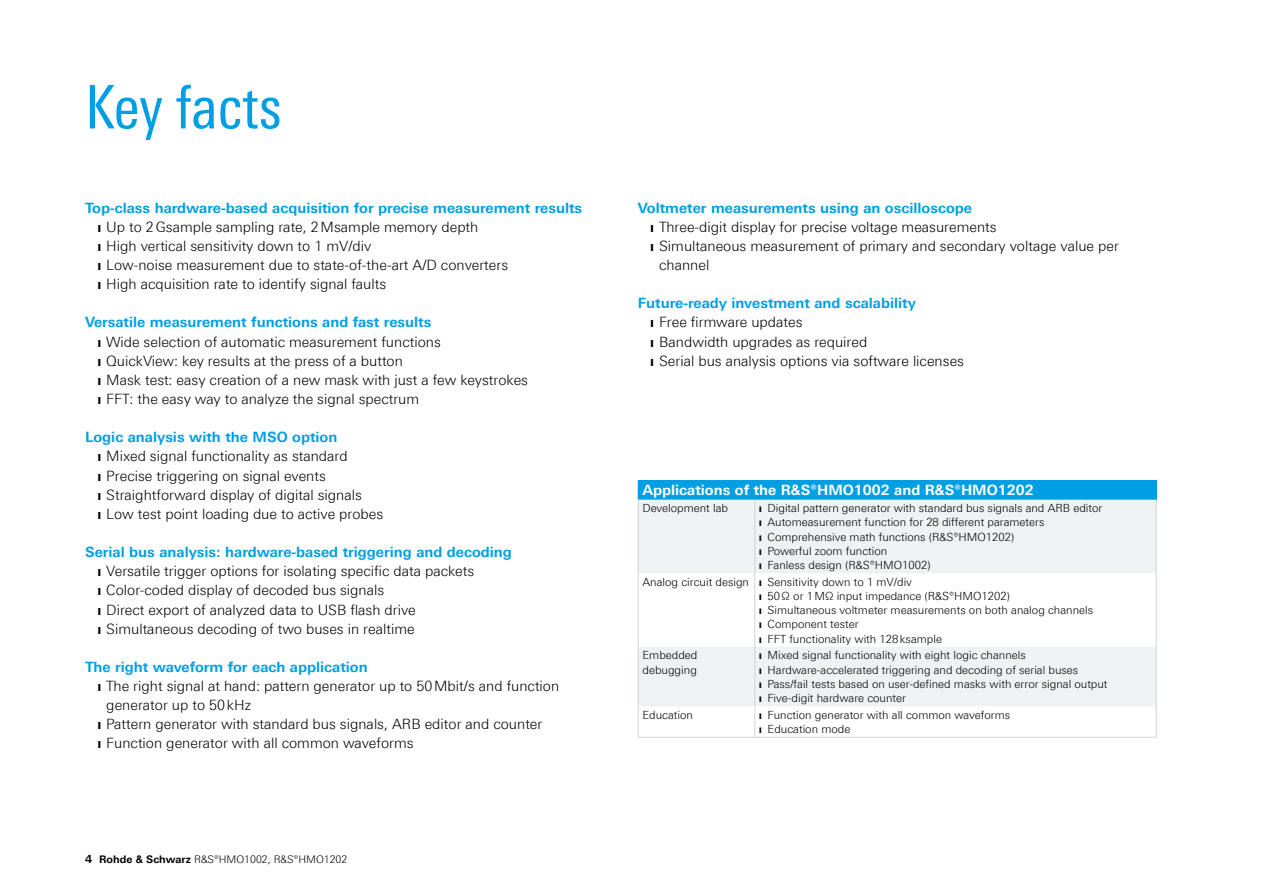
<style>
.page{position:relative;width:1263px;height:893px;background:#fff}
.page>*{position:absolute;margin:0;border:0;box-sizing:border-box;transform-origin:0 0}
.t1{font:60px "Linotype Univers 420 Cn";letter-spacing:-.005em;color:#009fe3}
.t2{font:300 14.25px/19.2px "Linotype Univers 330";color:#000}
.t3{font:700 14.25px "Linotype Univers 630";color:#009fe3}
.t4{font:700 14.25px "Linotype Univers 630";color:#fff}
.t5{font:300 11.25px/14.2px "Linotype Univers 330";color:#000}
.t6{font:300 10.5px "Linotype Univers 330";color:#000}
.s1{font-family:"Linotype Univers 630";font-weight:700;font-size:11.25px}
.s2{font-family:"Linotype Univers 630";font-weight:700}
</style>
<div class="page">
<div style="left:638px;top:480px;width:518px;height:20px;background:#009fe3"></div>
<svg style="left:639px;top:500px;width:517px;height:206px;fill:#eff1f2"></svg>
<hr style="left:754px;top:500px;width:1px;height:73px;background:#ced4d8">
<hr style="left:1156px;top:500px;width:1px;height:73px;background:#ced4d8">
<hr style="left:754px;top:573px;width:1px;height:74px;background:#ced4d8">
<hr style="left:1156px;top:573px;width:1px;height:74px;background:#ced4d8">
<hr style="left:754px;top:647px;width:1px;height:59px;background:#ced4d8">
<hr style="left:1156px;top:647px;width:1px;height:59px;background:#ced4d8">
<hr style="left:754px;top:706px;width:1px;height:31px;background:#ced4d8">
<hr style="left:1156px;top:706px;width:1px;height:31px;background:#ced4d8">
<hr style="left:638px;top:737px;width:117px;height:1px;background:#ced4d8">
<hr style="left:755px;top:737px;width:402px;height:1px;background:#ced4d8">
<svg style="left:1156px;top:480px;width:1px;height:20px"></svg>
<hr style="left:638px;top:500px;width:1px;height:73px;background:#ced4d8">
<hr style="left:638px;top:573px;width:1px;height:74px;background:#ced4d8">
<hr style="left:638px;top:647px;width:1px;height:59px;background:#ced4d8">
<hr style="left:638px;top:706px;width:1px;height:31px;background:#ced4d8">
<h1 class="t1" style="left:85px;top:72px;width:198px">Key facts</h1>
<p class="t3" style="left:85px;top:199px;width:499px">Top-class hardware-based acquisition for precise measurement results</p>
<p class="t2" style="left:98px;top:217px;width:412px">❙ Up to 2Gsample sampling rate, 2Msample memory depth<br>❙ High vertical sensitivity down to 1 mV/div<br>❙ Low-noise measurement due to state-of-the-art A/D converters ❙ High acquisition rate to identify signal faults</p>
<p class="t3" style="left:85px;top:314px;width:348px">Versatile measurement functions and fast results</p>
<p class="t2" style="left:98px;top:332px;width:432px">❙ Wide selection of automatic measurement functions<br>❙ QuickView: key results at the press of a button<br>❙ Mask test: easy creation of a new mask with just a few keystrokes ❙ FFT: the easy way to analyze the signal spectrum</p>
<p class="t3" style="left:85px;top:429px;width:254px">Logic analysis with the MSO option</p>
<p class="t2" style="left:98px;top:447px;width:287px">❙ Mixed signal functionality as standard<br>❙ Precise triggering on signal events<br>❙ Straightforward display of digital signals<br>❙ Low test point loading due to active probes</p>
<p class="t3" style="left:85px;top:543px;width:428px">Serial bus analysis: hardware-based triggering and decoding</p>
<p class="t2" style="left:98px;top:561px;width:378px">❙ Versatile trigger options for isolating specific data packets ❙ Color-coded display of decoded bus signals<br>❙ Direct export of analyzed data to USB flash drive<br>❙ Simultaneous decoding of two buses in realtime</p>
<p class="t3" style="left:85px;top:658px;width:284px">The right waveform for each application</p>
<p class="t2" style="left:98px;top:676px;width:463px">❙ The right signal at hand: pattern generator up to 50Mbit/s and function</p>
<p class="t2" style="left:106px;top:695px;width:146px">generator up to 50kHz</p>
<p class="t2" style="left:98px;top:714px;width:446px">❙ Pattern generator with standard bus signals, ARB editor and counter</p>
<p class="t2" style="left:98px;top:734px;width:317px">❙ Function generator with all common waveforms</p>
<p class="t6" style="left:85px;top:853px;width:264px"><span class="s1">4</span> <span class="s2">Rohde &amp; Schwarz</span> R&amp;S®HMO1002, R&amp;S®HMO1202</p>
<p class="t3" style="left:638px;top:199px;width:336px">Voltmeter measurements using an oscilloscope</p>
<p class="t2" style="left:651px;top:217px;width:348px">❙ Three-digit display for precise voltage measurements</p>
<p class="t2" style="left:651px;top:236px;width:470px">❙ Simultaneous measurement of primary and secondary voltage value per</p>
<p class="t2" style="left:659px;top:255px;width:52px">channel</p>
<p class="t3" style="left:638px;top:295px;width:279px">Future-ready investment and scalability</p>
<p class="t2" style="left:651px;top:313px;width:315px">❙ Free firmware updates<br>❙ Bandwidth upgrades as required<br>❙ Serial bus analysis options via software licenses</p>
<p class="t4" style="left:642px;top:482px;width:393px">Applications of the R&amp;S®HMO1002 and R&amp;S®HMO1202</p>
<p class="t5" style="left:642px;top:501px;width:87px">Development lab</p>
<p class="t5" style="left:759px;top:501px;width:345px">❙ Digital pattern generator with standard bus signals and ARB editor ❙ Automeasurement function for 28 different parameters<br>❙ Comprehensive math functions (R&amp;S®HMO1202)<br>❙ Powerful zoom function<br>❙ Fanless design (R&amp;S®HMO1002)</p>
<p class="t5" style="left:759px;top:574px;width:336px;text-indent:-117px">Analog circuit design ❙ Sensitivity down to 1 mV/div<br>❙ 50Ω or 1MΩ input impedance (R&amp;S®HMO1202)<br>❙ Simultaneous voltmeter measurements on both analog channels ❙ Component tester<br>❙ FFT functionality with 128ksample</p>
<p class="t5" style="left:642px;top:648px;width:56px">Embedded debugging</p>
<p class="t5" style="left:759px;top:648px;width:350px">❙ Mixed signal functionality with eight logic channels<br>❙ Hardware-accelerated triggering and decoding of serial buses<br>❙ Pass/fail tests based on user-defined masks with error signal output ❙ Five-digit hardware counter</p>
<p class="t5" style="left:642px;top:707px;width:52px">Education</p>
<p class="t5" style="left:759px;top:707px;width:253px">❙ Function generator with all common waveforms ❙ Education mode</p>
</div>
